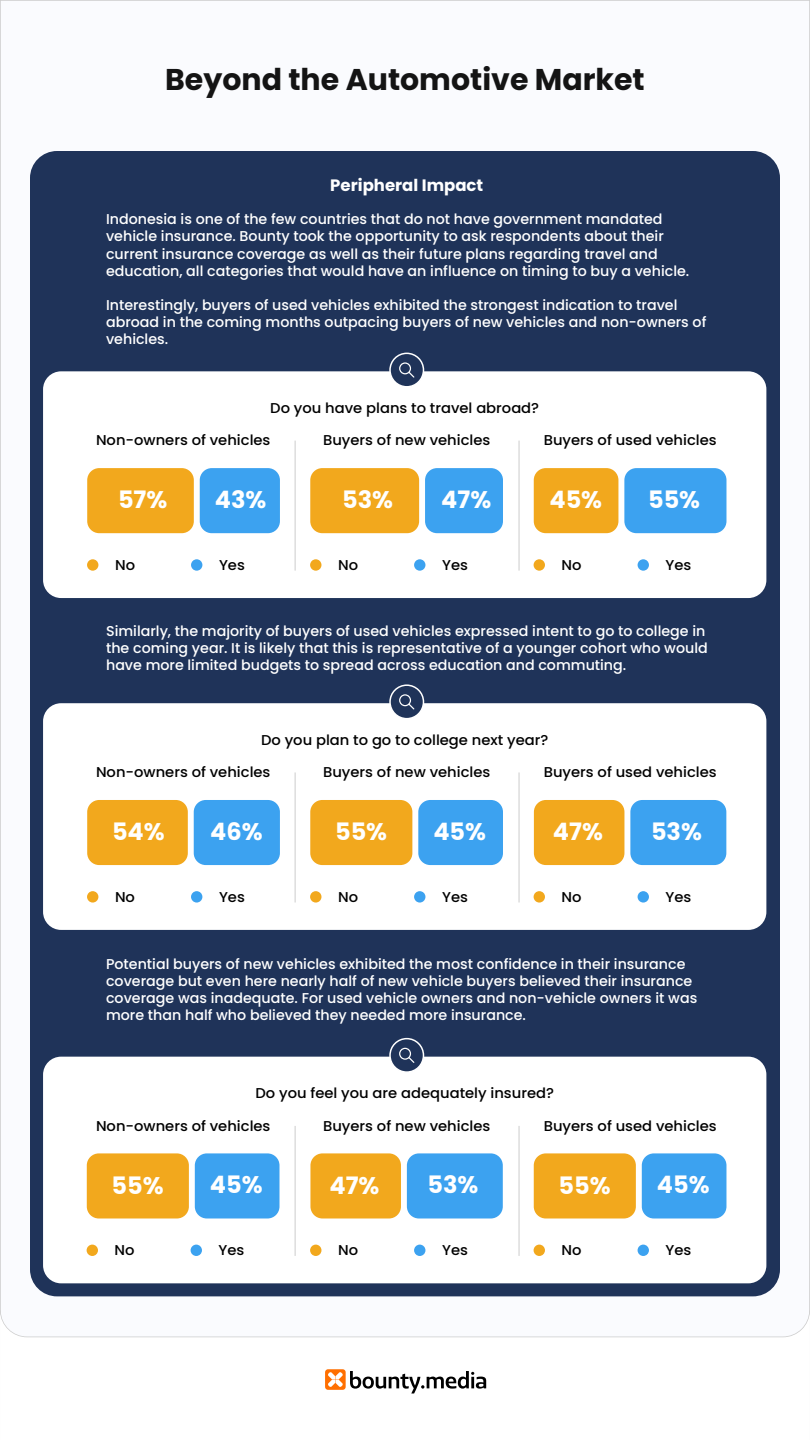
<style>
.page{position:relative;width:810px;height:1440px;background:#fff}
.page>*{position:absolute;margin:0;border:0;box-sizing:border-box;transform-origin:0 0}
.t1{font:700 30px "Poppins";color:#141414}
.t2{font:700 24px "Poppins";color:#fff}
.t3{font:700 16.5px "Poppins";color:#fff}
.t4{font:500 14.25px/17.1px "Poppins";color:#fff}
.t5{font:500 14.25px "Poppins";color:#000}
</style>
<div class="page">
<svg style="left:0;top:1310px;width:810px;height:79px"></svg>
<svg style="left:325px;top:1369px;width:161px;height:25px"></svg>
<div style="left:30px;top:151px;width:750px;height:1145px;background:#1f3359;border-radius:27px"></div>
<div style="left:43px;top:371px;width:723px;height:227px;background:#fff;border-radius:18px"></div>
<div style="left:390px;top:353px;width:33px;height:34px;background:#1f3359;border-radius:50%"></div>
<div style="left:389px;top:353px;width:35px;height:35px;border:2px solid #fff;border-radius:50%"></div>
<div style="left:399px;top:362px;width:12px;height:12px;border:1px solid #fff;border-radius:50%"></div>
<svg style="left:407px;top:371px;width:8px;height:7px"></svg>
<hr style="left:295px;top:441px;width:1px;height:130px;background:#ccc">
<hr style="left:519px;top:441px;width:1px;height:130px;background:#ccc">
<div style="left:534px;top:468px;width:84px;height:65px;background:#f2a81d;border-radius:12px"></div>
<div style="left:624px;top:468px;width:102px;height:65px;background:#3ca2f0;border-radius:12px"></div>
<div style="left:534px;top:559px;width:11px;height:12px;background:#f2a81d;border-radius:50%"></div>
<div style="left:638px;top:559px;width:11px;height:12px;background:#3ca2f0;border-radius:50%"></div>
<div style="left:310px;top:559px;width:11px;height:12px;background:#f2a81d;border-radius:50%"></div>
<div style="left:414px;top:559px;width:11px;height:12px;background:#3ca2f0;border-radius:50%"></div>
<div style="left:425px;top:468px;width:78px;height:65px;background:#3ca2f0;border-radius:12px"></div>
<div style="left:310px;top:468px;width:109px;height:65px;background:#f2a81d;border-radius:12px"></div>
<div style="left:87px;top:559px;width:11px;height:12px;background:#f2a81d;border-radius:50%"></div>
<div style="left:191px;top:559px;width:11px;height:12px;background:#3ca2f0;border-radius:50%"></div>
<div style="left:200px;top:468px;width:80px;height:65px;background:#3ca2f0;border-radius:12px"></div>
<div style="left:87px;top:468px;width:107px;height:65px;background:#f2a81d;border-radius:12px"></div>
<div style="left:43px;top:703px;width:723px;height:227px;background:#fff;border-radius:18px"></div>
<div style="left:390px;top:685px;width:33px;height:34px;background:#1f3359;border-radius:50%"></div>
<div style="left:389px;top:684px;width:35px;height:35px;border:2px solid #fff;border-radius:50%"></div>
<div style="left:399px;top:694px;width:12px;height:12px;border:1px solid #fff;border-radius:50%"></div>
<svg style="left:407px;top:703px;width:8px;height:7px"></svg>
<hr style="left:295px;top:772px;width:1px;height:130px;background:#ccc">
<hr style="left:519px;top:772px;width:1px;height:130px;background:#ccc">
<div style="left:534px;top:800px;width:90px;height:65px;background:#f2a81d;border-radius:12px"></div>
<div style="left:630px;top:800px;width:96px;height:65px;background:#3ca2f0;border-radius:12px"></div>
<div style="left:534px;top:891px;width:11px;height:12px;background:#f2a81d;border-radius:50%"></div>
<div style="left:638px;top:891px;width:11px;height:12px;background:#3ca2f0;border-radius:50%"></div>
<div style="left:87px;top:891px;width:11px;height:12px;background:#f2a81d;border-radius:50%"></div>
<div style="left:191px;top:891px;width:11px;height:12px;background:#3ca2f0;border-radius:50%"></div>
<div style="left:194px;top:800px;width:86px;height:65px;background:#3ca2f0;border-radius:12px"></div>
<div style="left:87px;top:800px;width:101px;height:65px;background:#f2a81d;border-radius:12px"></div>
<div style="left:310px;top:891px;width:11px;height:12px;background:#f2a81d;border-radius:50%"></div>
<div style="left:414px;top:891px;width:11px;height:12px;background:#3ca2f0;border-radius:50%"></div>
<div style="left:418px;top:800px;width:85px;height:65px;background:#3ca2f0;border-radius:12px"></div>
<div style="left:310px;top:800px;width:102px;height:65px;background:#f2a81d;border-radius:12px"></div>
<div style="left:43px;top:1057px;width:723px;height:226px;background:#fff;border-radius:18px"></div>
<div style="left:390px;top:1039px;width:33px;height:33px;background:#1f3359;border-radius:50%"></div>
<div style="left:389px;top:1038px;width:35px;height:35px;border:2px solid #fff;border-radius:50%"></div>
<div style="left:399px;top:1048px;width:12px;height:12px;border:1px solid #fff;border-radius:50%"></div>
<svg style="left:407px;top:1056px;width:8px;height:7px"></svg>
<hr style="left:295px;top:1126px;width:1px;height:130px;background:#ccc">
<hr style="left:519px;top:1126px;width:1px;height:130px;background:#ccc">
<div style="left:87px;top:1245px;width:11px;height:11px;background:#f2a81d;border-radius:50%"></div>
<div style="left:191px;top:1245px;width:11px;height:11px;background:#3ca2f0;border-radius:50%"></div>
<div style="left:195px;top:1153px;width:85px;height:65px;background:#3ca2f0;border-radius:12px"></div>
<div style="left:87px;top:1153px;width:102px;height:65px;background:#f2a81d;border-radius:12px"></div>
<div style="left:310px;top:1245px;width:11px;height:11px;background:#f2a81d;border-radius:50%"></div>
<div style="left:414px;top:1245px;width:11px;height:11px;background:#3ca2f0;border-radius:50%"></div>
<div style="left:310px;top:1153px;width:91px;height:65px;background:#f2a81d;border-radius:12px"></div>
<div style="left:407px;top:1153px;width:96px;height:65px;background:#3ca2f0;border-radius:12px"></div>
<div style="left:534px;top:1245px;width:11px;height:11px;background:#f2a81d;border-radius:50%"></div>
<div style="left:638px;top:1245px;width:11px;height:11px;background:#3ca2f0;border-radius:50%"></div>
<div style="left:642px;top:1153px;width:84px;height:65px;background:#3ca2f0;border-radius:12px"></div>
<div style="left:534px;top:1153px;width:102px;height:65px;background:#f2a81d;border-radius:12px"></div>
<h1 class="t1" style="left:165px;top:62px;width:481px">Beyond the Automotive Market</h1>
<p class="t3" style="left:330px;top:176px;width:154px">Peripheral Impact</p>
<p class="t4" style="left:106px;top:211px;width:585px">Indonesia is one of the few countries that do not have government mandated vehicle insurance. Bounty took the opportunity to ask respondents about their current insurance coverage as well as their future plans regarding travel and education, all categories that would have an influence on timing to buy a vehicle.</p>
<p class="t4" style="left:106px;top:296px;width:602px">Interestingly, buyers of used vehicles exhibited the strongest indication to travel abroad in the coming months outpacing buyers of new vehicles and non-owners of vehicles.</p>
<p class="t5" style="left:270px;top:400px;width:270px">Do you have plans to travel abroad?</p>
<p class="t5" style="left:96px;top:432px;width:176px">Non-owners of vehicles</p>
<p class="t5" style="left:323px;top:432px;width:169px">Buyers of new vehicles</p>
<p class="t5" style="left:544px;top:432px;width:174px">Buyers of used vehicles</p>
<h2 class="t2" style="left:118px;top:486px;width:51px">57%</h2>
<h2 class="t2" style="left:215px;top:486px;width:53px">43%</h2>
<h2 class="t2" style="left:342px;top:486px;width:52px">53%</h2>
<h2 class="t2" style="left:441px;top:486px;width:51px">47%</h2>
<h2 class="t2" style="left:549px;top:486px;width:54px">45%</h2>
<h2 class="t2" style="left:648px;top:486px;width:54px">55%</h2>
<p class="t5" style="left:115px;top:557px;width:22px">No</p>
<p class="t5" style="left:219px;top:557px;width:27px">Yes</p>
<p class="t5" style="left:338px;top:557px;width:22px">No</p>
<p class="t5" style="left:442px;top:557px;width:27px">Yes</p>
<p class="t5" style="left:562px;top:557px;width:22px">No</p>
<p class="t5" style="left:666px;top:557px;width:27px">Yes</p>
<p class="t4" style="left:106px;top:622px;width:603px">Similarly, the majority of buyers of used vehicles expressed intent to go to college in the coming year. It is likely that this is representative of a younger cohort who would have more limited budgets to spread across education and commuting.</p>
<p class="t5" style="left:261px;top:732px;width:289px">Do you plan to go to college next year?</p>
<p class="t5" style="left:96px;top:764px;width:176px">Non-owners of vehicles</p>
<p class="t5" style="left:323px;top:764px;width:169px">Buyers of new vehicles</p>
<p class="t5" style="left:544px;top:764px;width:174px">Buyers of used vehicles</p>
<h2 class="t2" style="left:112px;top:818px;width:54px">54%</h2>
<h2 class="t2" style="left:210px;top:817px;width:54px">46%</h2>
<h2 class="t2" style="left:335px;top:818px;width:54px">55%</h2>
<h2 class="t2" style="left:433px;top:817px;width:54px">45%</h2>
<h2 class="t2" style="left:553px;top:818px;width:51px">47%</h2>
<h2 class="t2" style="left:651px;top:817px;width:52px">53%</h2>
<p class="t5" style="left:115px;top:889px;width:22px">No</p>
<p class="t5" style="left:219px;top:889px;width:27px">Yes</p>
<p class="t5" style="left:338px;top:889px;width:22px">No</p>
<p class="t5" style="left:442px;top:889px;width:27px">Yes</p>
<p class="t5" style="left:562px;top:889px;width:22px">No</p>
<p class="t5" style="left:666px;top:889px;width:27px">Yes</p>
<p class="t4" style="left:106px;top:955px;width:593px">Potential buyers of new vehicles exhibited the most confidence in their insurance coverage but even here nearly half of new vehicle buyers believed their insurance coverage was inadequate. For used vehicle owners and non-vehicle owners it was more than half who believed they needed more insurance.</p>
<p class="t5" style="left:255px;top:1085px;width:300px">Do you feel you are adequately insured?</p>
<p class="t5" style="left:96px;top:1117px;width:176px">Non-owners of vehicles</p>
<p class="t5" style="left:323px;top:1117px;width:169px">Buyers of new vehicles</p>
<p class="t5" style="left:544px;top:1117px;width:174px">Buyers of used vehicles</p>
<h2 class="t2" style="left:112px;top:1171px;width:54px">55%</h2>
<h2 class="t2" style="left:210px;top:1171px;width:54px">45%</h2>
<h2 class="t2" style="left:329px;top:1171px;width:51px">47%</h2>
<h2 class="t2" style="left:428px;top:1171px;width:52px">53%</h2>
<h2 class="t2" style="left:559px;top:1171px;width:54px">55%</h2>
<h2 class="t2" style="left:657px;top:1171px;width:54px">45%</h2>
<p class="t5" style="left:115px;top:1242px;width:22px">No</p>
<p class="t5" style="left:219px;top:1242px;width:27px">Yes</p>
<p class="t5" style="left:338px;top:1242px;width:22px">No</p>
<p class="t5" style="left:442px;top:1242px;width:27px">Yes</p>
<p class="t5" style="left:562px;top:1242px;width:22px">No</p>
<p class="t5" style="left:666px;top:1242px;width:27px">Yes</p>
</div>
